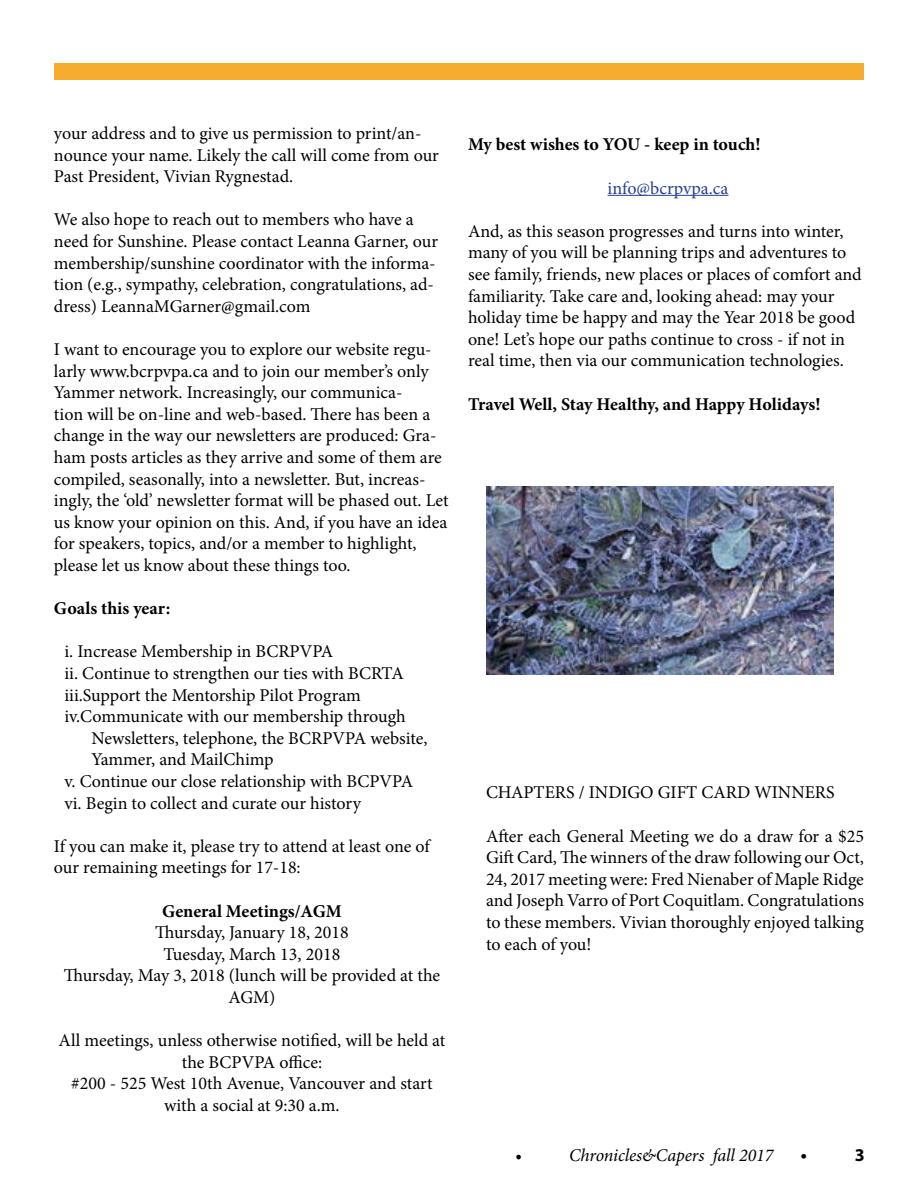
<style>
.page{position:relative;width:918px;height:1188px;background:#fff}
.page>*{position:absolute;margin:0;border:0;box-sizing:border-box;transform-origin:0 0}
.t1{font:18px/21.6px "Minion Pro";color:#000}
.t2{font:700 18px "Minion Pro";color:#000}
.t3{font:italic 18px "Minion Pro";letter-spacing:-.005em;color:#000}
.t4{font:18px "Minion Pro";color:#25408f}
.t5{font:700 18px "Myriad Pro";color:#000}
</style>
<div class="page">
<div style="left:54px;top:63px;width:810px;height:16px;background:#f6ac2e"></div>
<hr style="left:608px;top:195px;width:121px;height:1px;background:#25408f">
<img style="left:486px;top:486px;width:347px;height:189px">
<p class="t1" style="left:54px;top:123px;width:386px">your address and to give us permission to print/an&shy;nounce your name. Likely the call will come from our<br>Past President, Vivian Rygnestad.</p>
<p class="t1" style="left:54px;top:209px;width:386px">We also hope to reach out to members who have a need for Sunshine. Please contact Leanna Garner, our membership/sunshine coordinator with the informa&shy;tion (e.g., sympathy, celebration, congratulations, ad&shy;dress) LeannaMGarner@gmail.com</p>
<p class="t1" style="left:54px;top:339px;width:396px">I want to encourage you to explore our website regu&shy;larly www.bcrpvpa.ca and to join our member’s only Yammer network. Increasingly, our communica-<br>tion will be on-line and web-based. There has been a change in the way our newsletters are produced: Gra&shy;ham posts articles as they arrive and some of them are compiled, seasonally, into a newsletter. But, increas&shy;ingly, the ‘old’ newsletter format will be phased out. Let us know your opinion on this. And, if you have an idea for speakers, topics, and/or a member to highlight, please let us know about these things too.</p>
<p class="t2" style="left:54px;top:596px;width:118px">Goals this year:</p>
<p class="t1" style="left:64px;top:641px;width:270px">i. Increase Membership in BCRPVPA</p>
<p class="t1" style="left:64px;top:663px;width:341px">ii. Continue to strengthen our ties with BCRTA</p>
<p class="t1" style="left:64px;top:684px;width:298px">iii.Support the Mentorship Pilot Program</p>
<p class="t1" style="left:64px;top:706px;width:343px">iv.Communicate with our membership through</p>
<p class="t1" style="left:91px;top:727px;width:338px">Newsletters, telephone, the BCRPVPA website,</p>
<p class="t1" style="left:91px;top:749px;width:184px">Yammer, and MailChimp</p>
<p class="t1" style="left:64px;top:771px;width:350px">v. Continue our close relationship with BCPVPA</p>
<p class="t1" style="left:64px;top:792px;width:298px">vi. Begin to collect and curate our history</p>
<p class="t1" style="left:54px;top:835px;width:377px">If you can make it, please try to attend at least one of our remaining meetings for 17-18:</p>
<p class="t2" style="left:162px;top:898px;width:181px">General Meetings/AGM</p>
<p class="t1" style="left:64px;top:922px;width:378px;text-align:center">Thursday, January 18, 2018<br>Tuesday, March 13, 2018<br>Thursday, May 3, 2018 (lunch will be provided at the<br>AGM)</p>
<p class="t1" style="left:59px;top:1030px;width:388px;text-align:center">All meetings, unless otherwise notified, will be held at the BCPVPA office:<br>#200 - 525 West 10th Avenue, Vancouver and start with a social at 9:30 a.m.</p>
<p class="t2" style="left:468px;top:132px;width:294px">My best wishes to YOU - keep in touch!</p>
<p class="t4" style="left:608px;top:176px;width:122px">info@bcrpvpa.ca</p>
<p class="t1" style="left:468px;top:220px;width:395px">And, as this season progresses and turns into winter, many of you will be planning trips and adventures to see family, friends, new places or places of comfort and familiarity. Take care and, looking ahead: may your holiday time be happy and may the Year 2018 be good one! Let’s hope our paths continue to cross - if not in real time, then via our communication technologies.</p>
<p class="t2" style="left:468px;top:391px;width:354px">Travel Well, Stay Healthy, and Happy Holidays!</p>
<p class="t1" style="left:486px;top:782px;width:350px">CHAPTERS / INDIGO GIFT CARD WINNERS</p>
<p class="t1" style="left:486px;top:825px;width:380px;text-align:justify">After each General Meeting we do a draw for a $25<br>Gift Card, The winners of the draw following our Oct, 24, 2017 meeting were: Fred Nienaber of Maple Ridge and Joseph Varro of Port Coquitlam. Congratulations to these members. Vivian thoroughly enjoyed talking to each of you!</p>
<p class="t3" style="left:515px;top:1143px;width:8px">•</p>
<p class="t3" style="left:569px;top:1143px;width:206px">Chronicles&amp;Capers fall 2017</p>
<p class="t5" style="left:801px;top:1143px;width:8px">•</p>
<p class="t5" style="left:855px;top:1143px;width:11px">3</p>
</div>
